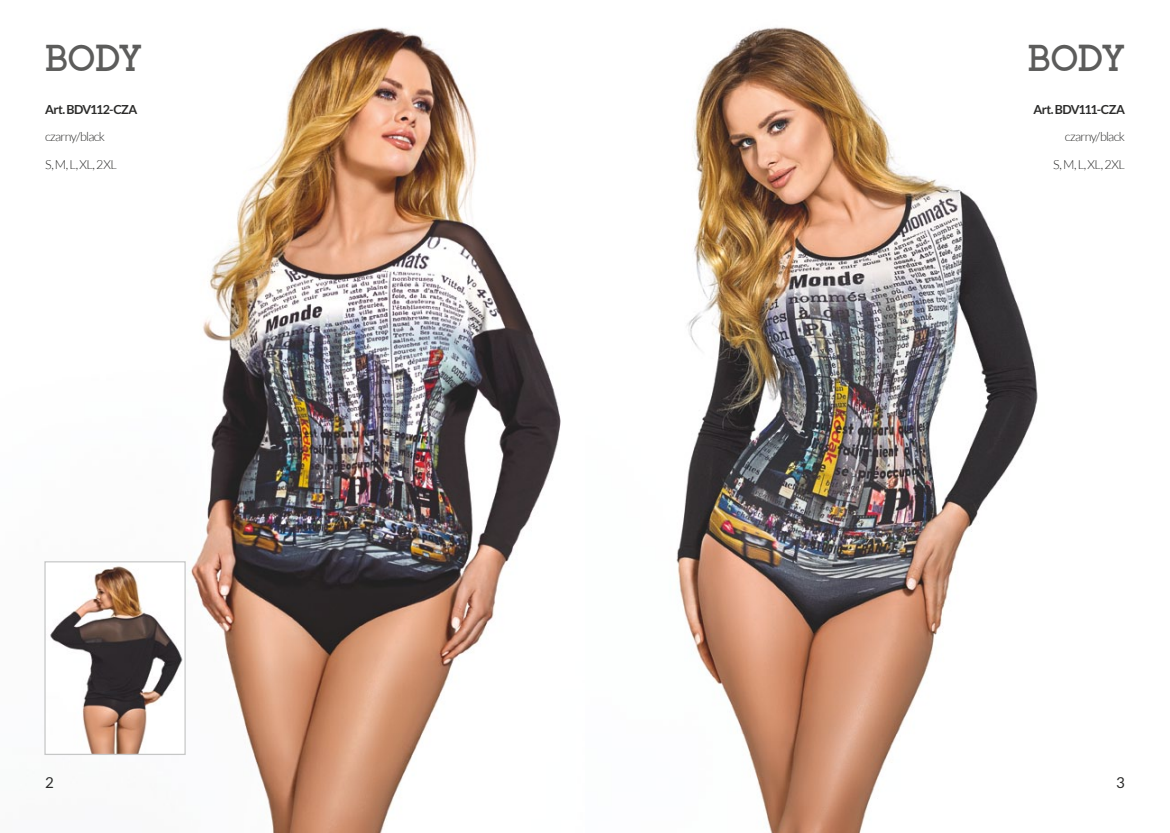
<style>
.page{position:relative;width:1170px;height:833px;background:#fff}
.page>*{position:absolute;margin:0;border:0;box-sizing:border-box;transform-origin:0 0}
.t1{font:35px "Arctic";letter-spacing:-.015em;color:#5c5c5b}
.t2{font:15px "Lato";color:#2b2b2a}
.t3{font:300 12.5px/27.2px "Lato";letter-spacing:-.05em;color:#2b2b2a;text-align:right}
.t4{font:700 12.5px "Lato";letter-spacing:-.045em;color:#2b2b2a}
</style>
<div class="page">
<img style="left:189px;top:27px;width:849px;height:806px">
<img style="left:50px;top:566px;width:133px;height:187px">
<div style="left:44px;top:561px;width:142px;height:194px;border:1px solid #c6c7c7"></div>
<h1 class="t1" style="left:45px;top:39px;width:99px">BODY</h1>
<h1 class="t1" style="left:1027px;top:39px;width:99px">BODY</h1>
<p class="t4" style="left:45px;top:102px;width:94px">Art. BDV112-CZA</p>
<p class="t3" style="left:45px;top:123px;width:73px;text-align:left">czarny/black<br>S, M, L, XL, 2XL</p>
<p class="t4" style="left:1033px;top:102px;width:93px">Art. BDV111-CZA</p>
<p class="t3" style="left:1053px;top:123px;width:73px">czarny/black<br>S, M, L, XL, 2XL</p>
<p class="t2" style="left:45px;top:774px;width:10px">2</p>
<p class="t2" style="left:1116px;top:774px;width:10px">3</p>
</div>
